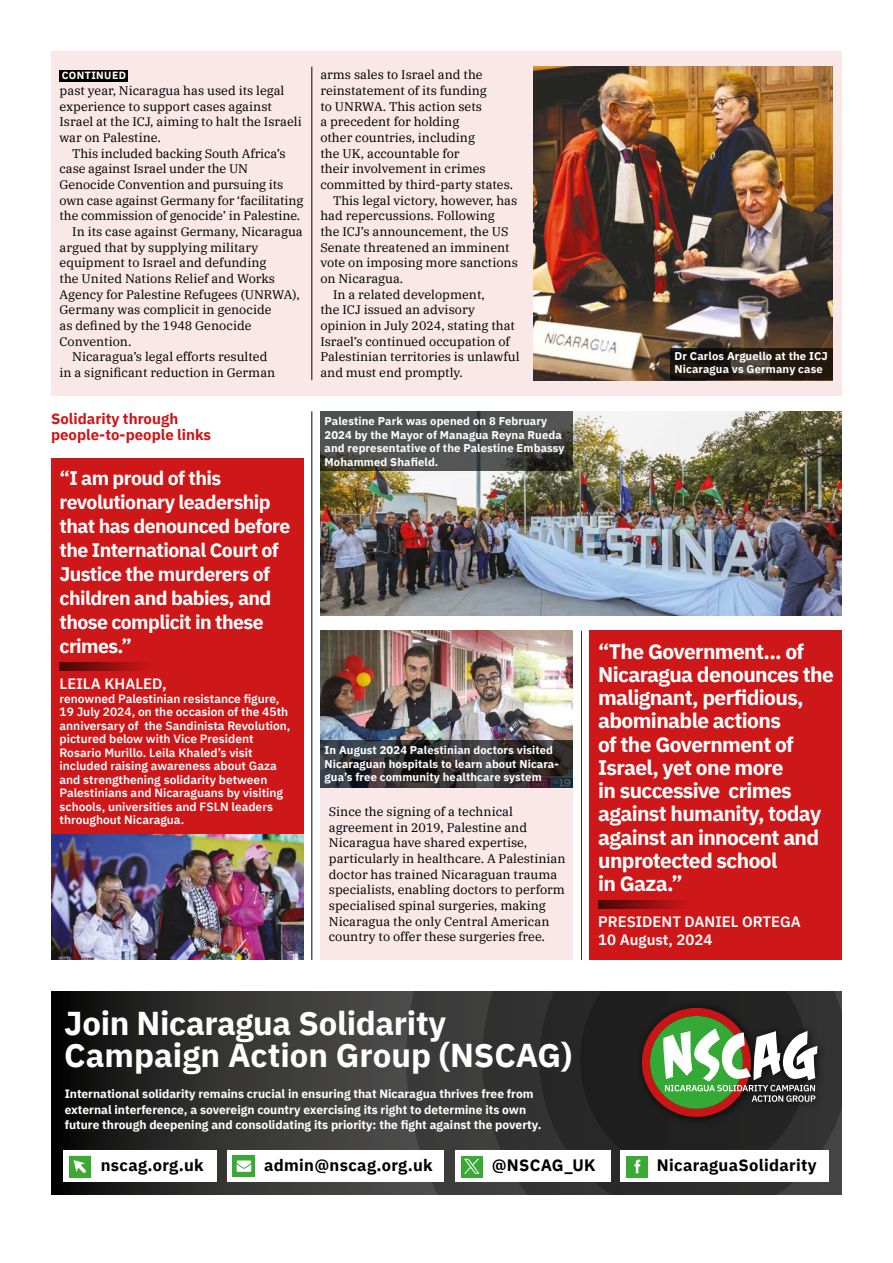
<style>
.page{position:relative;width:893px;height:1263px;background:#fff}
.page>*{position:absolute;margin:0;border:0;box-sizing:border-box;transform-origin:0 0}
.t1{font:700 33px/31.3px "IBM Plex Sans";letter-spacing:-.01em;color:#fff}
.t2{font:700 21px/23.2px "IBM Plex Sans";letter-spacing:-.03em;color:#fff}
.t3{font:700 19.5px/24px "IBM Plex Sans";letter-spacing:-.03em;color:#fff}
.t4{font:700 16.5px "IBM Plex Sans";letter-spacing:.02em;color:#000}
.t5{font:600 15px/18px "IBM Plex Sans";color:#fff}
.t6{font:700 15px/15.6px "IBM Plex Sans";color:#cd1719}
.t7{font:12.3px/15.6px "IBM Plex Serif";color:#000}
.t8{font:600 12px/13.5px "IBM Plex Sans";color:#fff}
.t9{font:700 12px/15.6px "IBM Plex Sans";color:#fff}
.t10{font:700 11.25px/13.5px "IBM Plex Sans";letter-spacing:.01em;color:#fff}
.t11{font:700 10.5px "IBM Plex Sans";letter-spacing:.04em;color:#fff}
</style>
<div class="page">
<svg style="left:51px;top:991px;width:355px;height:204px;background:#2f2f2e"></svg>
<svg style="left:406px;top:991px;width:436px;height:204px;background:#353534"></svg>
<div style="left:227px;top:1150px;width:217px;height:32px;background:#fff"></div>
<div style="left:455px;top:1150px;width:155px;height:32px;background:#fff"></div>
<div style="left:64px;top:1150px;width:153px;height:32px;background:#fff"></div>
<div style="left:620px;top:1150px;width:209px;height:32px;background:#fff"></div>
<div style="left:51px;top:51px;width:791px;height:345px;background:#fae8e8"></div>
<div style="left:634px;top:999px;width:194px;height:128px;background:#333332"></div>
<svg style="left:69px;top:1156px;width:22px;height:22px"></svg>
<div style="left:233px;top:1156px;width:22px;height:21px;background:#3aaa35"></div>
<svg style="left:237px;top:1160px;width:14px;height:12px"></svg>
<div style="left:461px;top:1155px;width:22px;height:22px;background:#3aaa35"></div>
<svg style="left:464px;top:1159px;width:16px;height:15px"></svg>
<div style="left:626px;top:1156px;width:22px;height:22px;background:#3aaa35"></div>
<svg style="left:580px;top:991px;width:237px;height:186px"></svg>
<hr style="left:312px;top:411px;width:1px;height:549px;background:#000">
<hr style="left:581px;top:631px;width:1px;height:329px;background:#000">
<hr style="left:312px;top:67px;width:1px;height:313px;background:#000">
<div style="left:51px;top:458px;width:252px;height:388px;background:#cd1719"></div>
<div style="left:590px;top:631px;width:252px;height:329px;background:#cd1719"></div>
<div style="left:320px;top:631px;width:253px;height:329px;background:#fae8e8"></div>
<svg style="left:60px;top:662px;width:83px;height:9px"></svg>
<svg style="left:598px;top:900px;width:84px;height:9px"></svg>
<img style="left:534px;top:66px;width:299px;height:314px">
<img style="left:51px;top:834px;width:252px;height:126px">
<img style="left:320px;top:411px;width:522px;height:204px">
<svg style="left:670px;top:348px;width:163px;height:32px;background:#241c14"></svg>
<svg style="left:320px;top:411px;width:253px;height:60px;background:#4b4d4b"></svg>
<img style="left:320px;top:631px;width:253px;height:109px">
<svg style="left:320px;top:740px;width:253px;height:47px;background:#302f32"></svg>
<div style="left:60px;top:70px;width:68px;height:12px;background:#000"></div>
<p class="t11" style="left:62px;top:67px;width:66px">CONTINUED</p>
<p class="t7" style="left:60px;top:82px;width:244px">past year, Nicaragua has used its legal experience to support cases against Israel at the ICJ, aiming to halt the Israeli war on Palestine.</p>
<p class="t7" style="left:72px;top:144px;width:215px">This included backing South Africa’s</p>
<p class="t7" style="left:60px;top:160px;width:190px">case against Israel under the UN</p>
<p class="t7" style="left:60px;top:176px;width:225px">Genocide Convention and pursuing its</p>
<p class="t7" style="left:60px;top:192px;width:245px">own case against Germany for ‘facilitating</p>
<p class="t7" style="left:60px;top:207px;width:242px">the commission of genocide’ in Palestine.</p>
<p class="t7" style="left:72px;top:223px;width:232px">In its case against Germany, Nicaragua</p>
<p class="t7" style="left:60px;top:239px;width:200px">argued that by supplying military</p>
<p class="t7" style="left:60px;top:254px;width:208px">equipment to Israel and defunding</p>
<p class="t7" style="left:60px;top:270px;width:217px">the United Nations Relief and Works</p>
<p class="t7" style="left:60px;top:286px;width:242px">Agency for Palestine Refugees (UNRWA),</p>
<p class="t7" style="left:60px;top:301px;width:214px">Germany was complicit in genocide</p>
<p class="t7" style="left:60px;top:317px;width:193px">as defined by the 1948 Genocide</p>
<p class="t7" style="left:60px;top:333px;width:73px">Convention.</p>
<p class="t7" style="left:72px;top:348px;width:197px">Nicaragua’s legal efforts resulted</p>
<p class="t7" style="left:60px;top:364px;width:217px">in a significant reduction in German</p>
<p class="t6" style="left:51px;top:410px;width:162px">Solidarity through people-to-people links</p>
<h3 class="t3" style="left:60px;top:465px;width:232px">“I am proud of this revolutionary leadership that has denounced before the International Court of<br>Justice the murderers of children and babies, and those complicit in these crimes.”</h3>
<p class="t5" style="left:60px;top:674px;width:108px">LEILA KHALED,</p>
<p class="t8" style="left:60px;top:691px;width:232px">renowned Palestinian resistance figure, 19 July 2024, on the occasion of the 45th anniversary of the Sandinista Revolution, pictured below with Vice President Rosario Murillo. Leila Khaled’s visit included raising awareness about Gaza and strengthening solidarity between Palestinians and Nicaraguans by visiting schools, universities and FSLN leaders throughout Nicaragua.</p>
<p class="t7" style="left:320px;top:66px;width:164px">arms sales to Israel and the</p>
<p class="t7" style="left:320px;top:82px;width:168px">reinstatement of its funding</p>
<p class="t7" style="left:320px;top:97px;width:163px">to UNRWA. This action sets</p>
<p class="t7" style="left:320px;top:113px;width:140px">a precedent for holding</p>
<p class="t7" style="left:320px;top:129px;width:156px">other countries, including</p>
<p class="t7" style="left:320px;top:144px;width:141px">the UK, accountable for</p>
<p class="t7" style="left:320px;top:160px;width:167px">their involvement in crimes</p>
<p class="t7" style="left:320px;top:176px;width:194px">committed by third-party states.</p>
<p class="t7" style="left:333px;top:191px;width:186px">This legal victory, however, has</p>
<p class="t7" style="left:320px;top:207px;width:176px">had repercussions. Following</p>
<p class="t7" style="left:320px;top:223px;width:190px">the ICJ’s announcement, the US</p>
<p class="t7" style="left:320px;top:238px;width:191px">Senate threatened an imminent</p>
<p class="t7" style="left:320px;top:254px;width:199px">vote on imposing more sanctions</p>
<p class="t7" style="left:320px;top:270px;width:84px">on Nicaragua.</p>
<p class="t7" style="left:333px;top:285px;width:153px">In a related development,</p>
<p class="t7" style="left:320px;top:301px;width:156px">the ICJ issued an advisory</p>
<p class="t7" style="left:320px;top:317px;width:196px">opinion in July 2024, stating that</p>
<p class="t7" style="left:320px;top:333px;width:191px">Israel’s continued occupation of</p>
<p class="t7" style="left:320px;top:348px;width:201px">Palestinian territories is unlawful</p>
<p class="t7" style="left:320px;top:364px;width:144px">and must end promptly.</p>
<p class="t10" style="left:325px;top:414px;width:242px">Palestine Park was opened on 8 February 2024 by the Mayor of Managua Reyna Rueda and representative of the Palestine Embassy Mohammed Shafield.</p>
<p class="t10" style="left:325px;top:743px;width:236px">In August 2024 Palestinian doctors visited<br>Nicaraguan hospitals to learn about Nicara&shy;gua’s free community healthcare system</p>
<p class="t7" style="left:329px;top:803px;width:238px">Since the signing of a technical agreement in 2019, Palestine and Nicaragua have shared expertise, particularly in healthcare. A Palestinian doctor has trained Nicaraguan trauma specialists, enabling doctors to perform specialised spinal surgeries, making Nicaragua the only Central American country to offer these surgeries free.</p>
<p class="t10" style="left:674px;top:348px;width:155px">Dr Carlos Arguello at the ICJ<br>Nicaragua vs Germany case</p>
<h2 class="t2" style="left:598px;top:638px;width:237px">“The Government... of<br>Nicaragua denounces the malignant, perfidious, abominable actions<br>of the Government of<br>Israel, yet one more<br>in successive crimes against humanity, today against an innocent and unprotected school<br>in Gaza.”</h2>
<p class="t5" style="left:598px;top:912px;width:204px">PRESIDENT DANIEL ORTEGA<br>10 August, 2024</p>
<h1 class="t1" style="left:64px;top:1005px;width:509px">Join Nicaragua Solidarity<br>Campaign Action Group (NSCAG)</h1>
<p class="t9" style="left:65px;top:1085px;width:478px">International solidarity remains crucial in ensuring that Nicaragua thrives free from external interference, a sovereign country exercising its right to determine its own future through deepening and consolidating its priority: the fight against the poverty.</p>
<h3 class="t4" style="left:101px;top:1152px;width:105px">nscag.org.uk</h3>
<h3 class="t4" style="left:264px;top:1152px;width:170px">admin@nscag.org.uk</h3>
<h3 class="t4" style="left:492px;top:1152px;width:106px">@NSCAG_UK</h3>
<h3 class="t4" style="left:657px;top:1152px;width:161px">NicaraguaSolidarity</h3>
</div>
